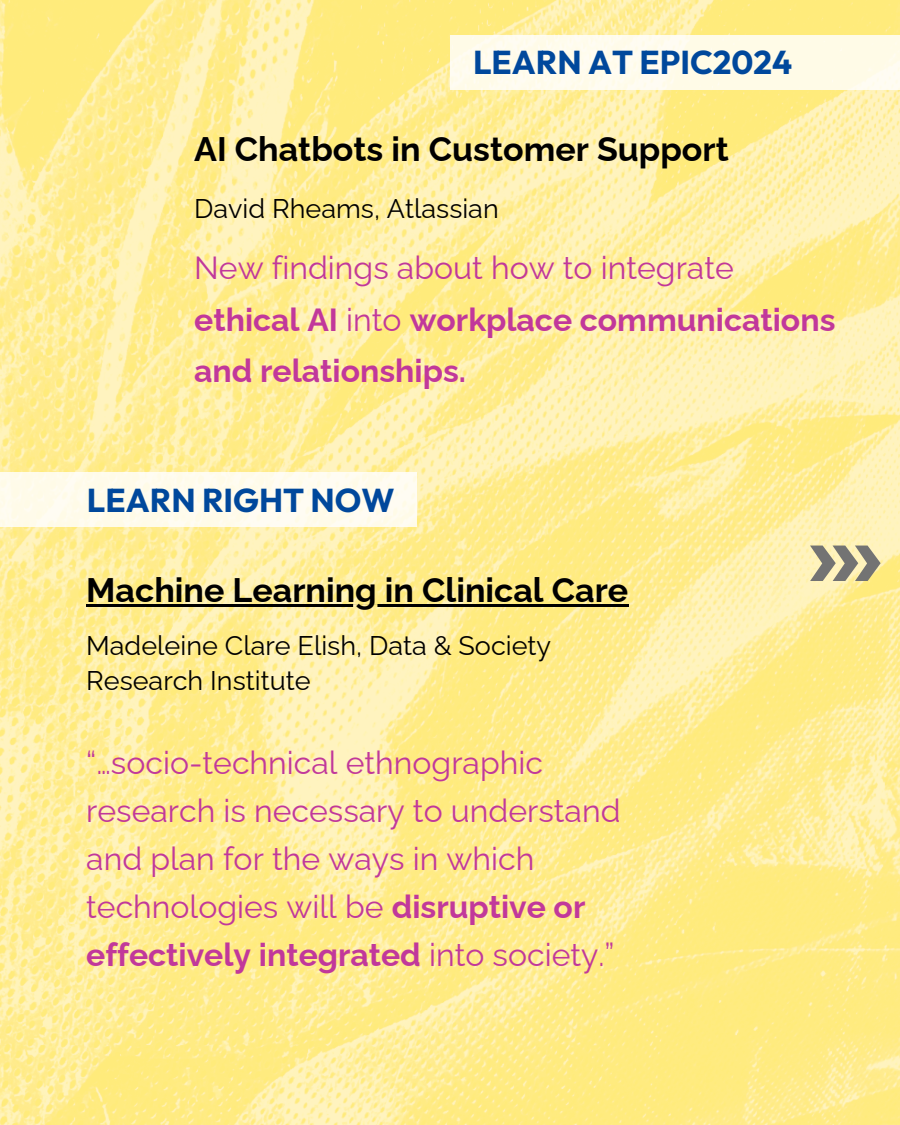
<style>
.page{position:relative;width:900px;height:1125px;background:#fff}
.page>*{position:absolute;margin:0;border:0;box-sizing:border-box;transform-origin:0 0}
.t1{font:700 34px "Raleway";color:#000}
.t2{font:700 33px "Outfit";color:#00489c}
.t3{font:32px/48px "Raleway";color:#c1389b}
.t4{font:700 32px/51.8px "Raleway";color:#c1389b}
.t5{font:27px "Raleway";color:#000}
.s1{font-weight:400}
.s2{font-weight:700}
</style>
<div class="page">
<img style="left:0;top:0;width:900px;height:1125px">
<hr style="left:86px;top:604px;width:542px;height:3px;background:#000">
<div style="left:450px;top:35px;width:450px;height:55px;background:#fffbe8"></div>
<svg style="left:810px;top:546px;width:70px;height:35px;background:#b0aa8f"></svg>
<div style="left:0;top:472px;width:417px;height:55px;background:#fffbec"></div>
<p class="t2" style="left:473px;top:41px;width:321px">LEARN AT EPIC2024</p>
<p class="t1" style="left:194px;top:129px;width:536px">AI Chatbots in Customer Support</p>
<h2 class="t5" style="left:194px;top:193px;width:306px">David Rheams, Atlassian</h2>
<h1 class="t4" style="left:194px;top:242px;width:643px"><span class="s1">New findings about how to integrate </span>ethical AI <span class="s1">into</span> workplace communications and relationships.</h1>
<p class="t2" style="left:87px;top:479px;width:309px">LEARN RIGHT NOW</p>
<p class="t1" style="left:86px;top:570px;width:544px">Machine Learning in Clinical Care</p>
<h1 class="t5" style="left:86px;top:630px;width:467px">Madeleine Clare Elish, Data &amp; Society</h1>
<h2 class="t5" style="left:86px;top:664px;width:226px">Research Institute</h2>
<h3 class="t3" style="left:86px;top:739px;width:536px">“…socio-technical ethnographic research is necessary to understand and plan for the ways in which technologies will be <span class="s2">disruptive or effectively integrated</span> into society.”</h3>
</div>
